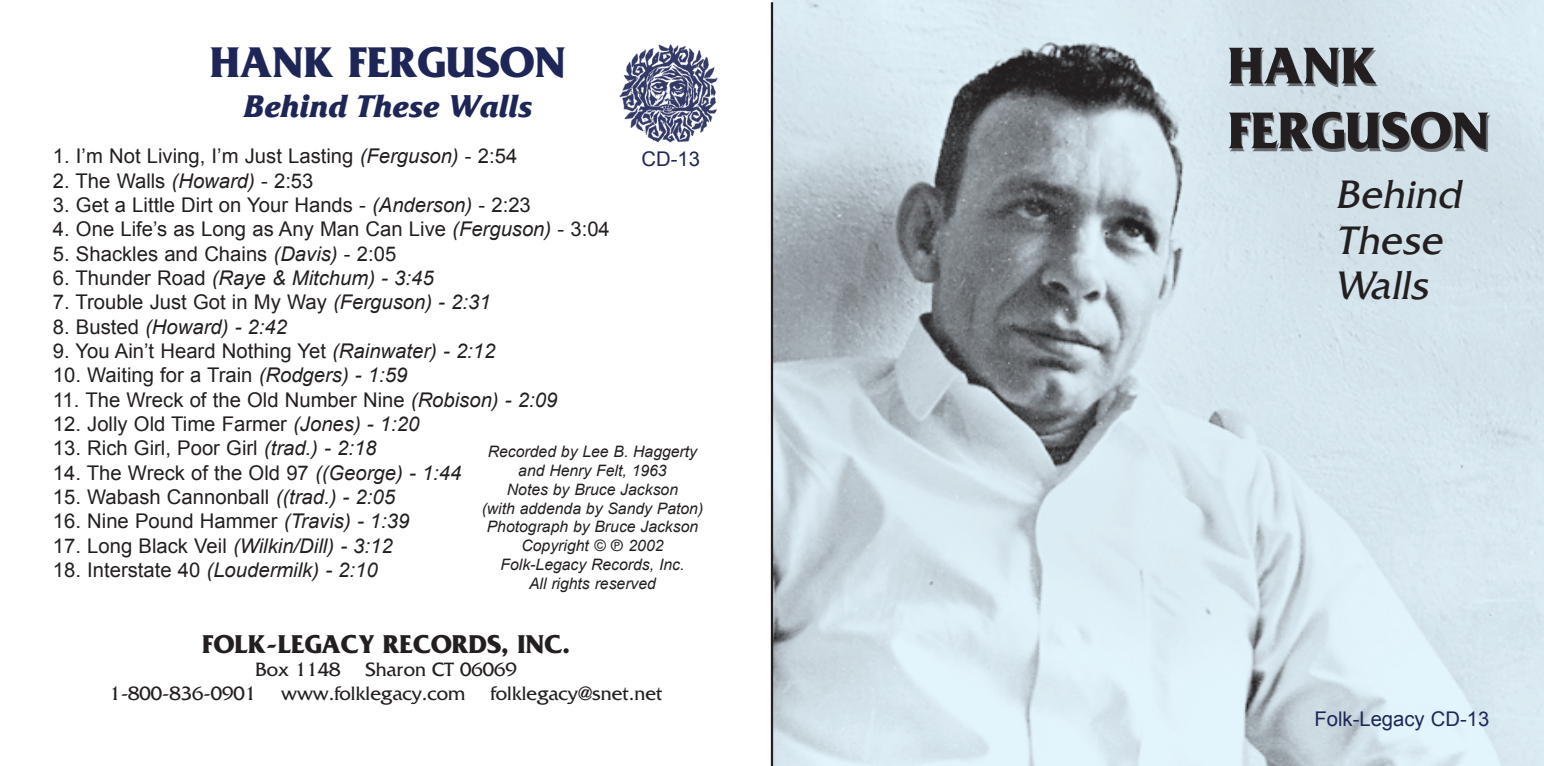
<style>
.page{position:relative;width:1544px;height:766px;background:#fff}
.page>*{position:absolute;margin:0;border:0;box-sizing:border-box;transform-origin:0 0}
.t1{font:700 54px "Friz Quadrata";color:#231f20}
.t2{font:700 45px "Friz Quadrata";color:#1e2657}
.t3{font:italic 40.5px "Friz Quadrata IT Cby BT";color:#231f20}
.t4{font:31.5px "Friz Qua Bold Ital OS";color:#1e2657}
.t5{font:700 27px "Friz Quadrata";color:#231f20}
.t6{font:20.25px "Arial";color:#231f20}
.t7{font:italic 20.25px "Arial";color:#231f20}
.t8{font:20.25px "Friz Quadrata";color:#231f20}
.t9{font:20.25px "Arial";color:#1e2657}
.t10{font:italic 15.75px "Arial";color:#231f20}
.s1{font-style:italic}
.s2{font-style:normal}
.s3{font-family:"Spec 1812";font-style:normal}
</style>
<div class="page">
<img style="left:772px;top:0;width:771px;height:765px">
<div style="left:1229px;top:50px;width:260px;height:102px;background:#231f20;opacity:.6"></div>
<img style="left:619px;top:44px;width:99px;height:99px">
<hr style="left:771px;top:2px;width:2px;height:763px;background:#231f20">
<p class="t2" style="left:210px;top:37px;width:357px">HANK FERGUSON</p>
<p class="t4" style="left:244px;top:87px;width:290px">Behind These Walls</p>
<p class="t6" style="left:53px;top:143px;width:466px">1. I’m Not Living, I’m Just Lasting <span class="s1">(Ferguson)</span> - 2:54</p>
<p class="t6" style="left:53px;top:167px;width:262px">2. The Walls <span class="s1">(Howard)</span> - 2:53</p>
<p class="t6" style="left:53px;top:191px;width:479px">3. Get a Little Dirt on Your Hands - <span class="s1">(Anderson)</span> - 2:23</p>
<p class="t6" style="left:53px;top:216px;width:558px">4. One Life’s as Long as Any Man Can Live <span class="s1">(Ferguson)</span> - 3:04</p>
<p class="t6" style="left:53px;top:240px;width:345px">5. Shackles and Chains <span class="s1">(Davis)</span> - 2:05</p>
<p class="t7" style="left:53px;top:265px;width:382px"><span class="s2">6. Thunder Road</span> (Raye &amp; Mitchum) - 3:45</p>
<p class="t6" style="left:53px;top:289px;width:439px">7. Trouble Just Got in My Way <span class="s1">(Ferguson) - 2:31</span></p>
<p class="t7" style="left:53px;top:313px;width:236px"><span class="s2">8. Busted</span> (Howard) - 2:42</p>
<p class="t6" style="left:53px;top:337px;width:444px">9. You Ain’t Heard Nothing Yet <span class="s1">(Rainwater) - 2:12</span></p>
<p class="t6" style="left:53px;top:362px;width:356px">10. Waiting for a Train <span class="s1">(Rodgers) - 1:59</span></p>
<p class="t6" style="left:53px;top:386px;width:506px">11. The Wreck of the Old Number Nine <span class="s1">(Robison) - 2:09</span></p>
<p class="t6" style="left:53px;top:410px;width:368px">12. Jolly Old Time Farmer <span class="s1">(Jones) - 1:20</span></p>
<p class="t6" style="left:53px;top:434px;width:325px">13. Rich Girl, Poor Girl <span class="s1">(trad.) - 2:18</span></p>
<p class="t6" style="left:53px;top:459px;width:410px">14. The Wreck of the Old 97 <span class="s1">((George) - 1:44</span></p>
<p class="t6" style="left:53px;top:483px;width:344px">15. Wabash Cannonball <span class="s1">((trad.) - 2:05</span></p>
<p class="t6" style="left:53px;top:507px;width:358px">16. Nine Pound Hammer <span class="s1">(Travis) - 1:39</span></p>
<p class="t7" style="left:53px;top:532px;width:341px"><span class="s2">17. Long Black Veil</span> (Wilkin/Dill) - 3:12</p>
<p class="t7" style="left:53px;top:556px;width:326px"><span class="s2">18. Interstate 40</span> (Loudermilk) - 2:10</p>
<p class="t9" style="left:641px;top:145px;width:60px">CD-13</p>
<p class="t10" style="left:488px;top:441px;width:211px">Recorded by Lee B. Haggerty</p>
<p class="t10" style="left:518px;top:460px;width:150px">and Henry Felt, 1963</p>
<p class="t10" style="left:507px;top:478px;width:173px">Notes by Bruce Jackson</p>
<p class="t10" style="left:482px;top:497px;width:223px">(with addenda by Sandy Paton)</p>
<p class="t10" style="left:487px;top:516px;width:213px">Photograph by Bruce Jackson</p>
<p class="t10" style="left:521px;top:535px;width:143px">Copyright © <span class="s3">p</span> 2002</p>
<p class="t10" style="left:500px;top:554px;width:185px">Folk-Legacy Records, Inc.</p>
<p class="t10" style="left:529px;top:573px;width:128px">All rights reserved</p>
<p class="t5" style="left:202px;top:629px;width:369px">FOLK-LEGACY RECORDS, INC.</p>
<p class="t8" style="left:255px;top:657px;width:263px">Box 1148 Sharon CT 06069</p>
<p class="t8" style="left:110px;top:682px;width:554px">1-800-836-0901 www.folklegacy.com folklegacy@snet.net</p>
<p class="t1" style="left:1228px;top:36px;width:149px">HANK</p>
<p class="t1" style="left:1228px;top:101px;width:263px">FERGUSON</p>
<p class="t3" style="left:1334px;top:170px;width:137px">Behind</p>
<p class="t3" style="left:1334px;top:215px;width:118px">These</p>
<p class="t3" style="left:1334px;top:260px;width:103px">Walls</p>
<p class="t9" style="left:1314px;top:705px;width:176px">Folk-Legacy CD-13</p>
</div>
